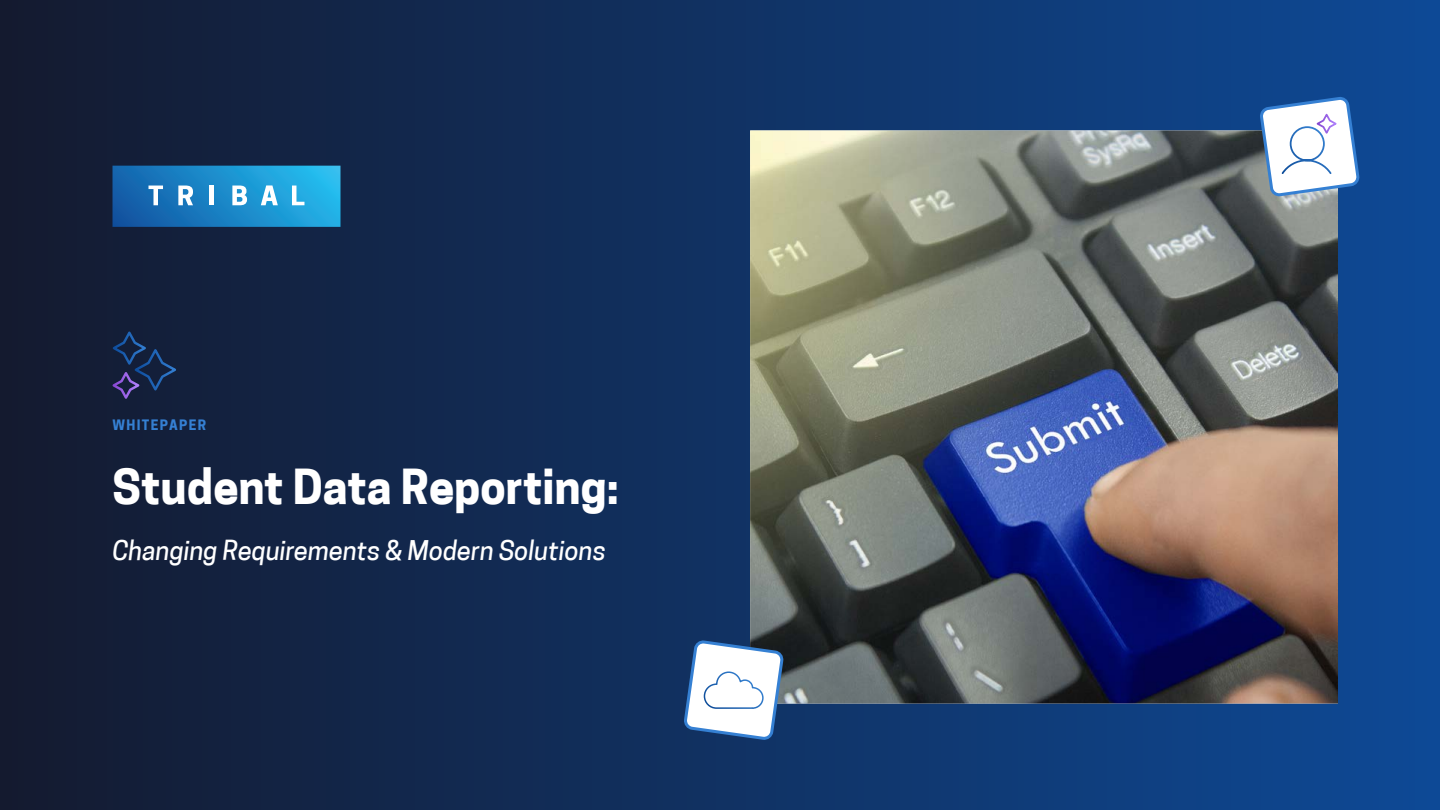
<style>
.page{position:relative;width:1440px;height:810px;background:#fff}
.page>*{position:absolute;margin:0;border:0;box-sizing:border-box;transform-origin:0 0}
.t1{font:700 45.38px "Tribal Cooper Hewitt";color:#fff}
.t2{font:italic 25.5px "Tribal Cooper Hewitt";color:#fff}
.t3{font:700 13.5px "Tribal Cooper Hewitt";letter-spacing:.1em;color:#3580d3}
</style>
<div class="page">
<div style="left:0;top:0;width:1440px;height:810px;background:linear-gradient(to right,#141a2f,#0d4996)"></div>
<svg style="left:112px;top:166px;width:228px;height:61px;background:#2b91cb"></svg>
<svg style="left:112px;top:332px;width:64px;height:67px;background:#19294e"></svg>
<img style="left:750px;top:130px;width:588px;height:574px">
<svg style="left:685px;top:641px;width:97px;height:98px"></svg>
<svg style="left:1261px;top:97px;width:98px;height:99px"></svg>
<p class="t3" style="left:112px;top:417px;width:95px">WHITEPAPER</p>
<h1 class="t1" style="left:112px;top:460px;width:508px">Student Data Reporting:</h1>
<p class="t2" style="left:112px;top:535px;width:495px">Changing Requirements &amp; Modern Solutions</p>
</div>
